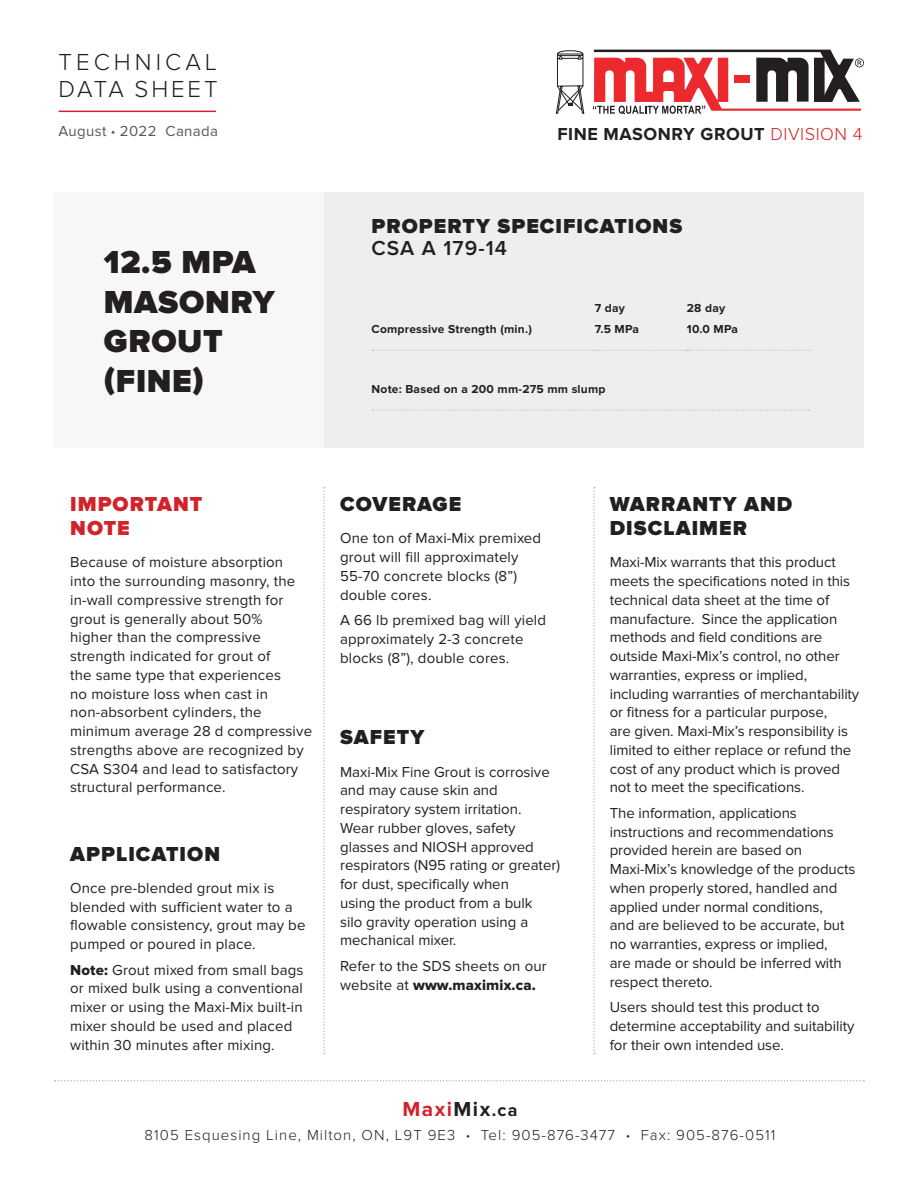
<style>
.page{position:relative;width:918px;height:1188px;background:#fff}
.page>*{position:absolute;margin:0;border:0;box-sizing:border-box;transform-origin:0 0}
.t1{font:900 33px/39.6px "Proxima Nova";letter-spacing:.02em;color:#231f20}
.t2{font:300 24px/27px "Proxima Nova";letter-spacing:.17em;color:#231f20}
.t3{font:900 21px/24px "Proxima Nova";letter-spacing:.05em;color:#231f20}
.t4{font:900 21px/24px "Proxima Nova";letter-spacing:.05em;color:#d1232a}
.t5{font:600 21px "Proxima Nova";letter-spacing:.05em;color:#231f20}
.t6{font:700 21px "Proxima Nova";letter-spacing:.07em;color:#d1232a}
.t7{font:700 18px "Proxima Nova";letter-spacing:.03em;color:#231f20}
.t8{font:15px/18.8px "Proxima Nova";color:#231f20}
.t9{font:300 15px "Proxima Nova";letter-spacing:.07em;color:#231f20}
.t10{font:15px "Proxima Nova Extrabld";letter-spacing:.01em;color:#231f20}
.t11{font:15px "Proxima Nova";letter-spacing:.025em;color:#57585a}
.t12{font:700 12px/21px "Proxima Nova";letter-spacing:.02em;color:#231f20}
.s1{font-family:"Proxima Nova Extrabld"}
.s2{font-weight:300;color:#d1232a}
.s3{font-family:"Proxima Nova"}
.s4{color:#231f20}
.s5{font-size:18px;color:#231f20}
.s6{font-family:"Ba Ross Sans";font-weight:700}
</style>
<div class="page">
<div style="left:324px;top:192px;width:540px;height:255px;background:#eeeeef"></div>
<svg style="left:372px;top:350px;width:438px;height:1px"></svg>
<svg style="left:372px;top:410px;width:437px;height:1px"></svg>
<div style="left:54px;top:192px;width:270px;height:255px;background:#f7f7f8"></div>
<svg style="left:323px;top:487px;width:2px;height:567px"></svg>
<svg style="left:593px;top:487px;width:2px;height:567px"></svg>
<svg style="left:55px;top:1080px;width:809px;height:2px"></svg>
<svg style="left:593px;top:50px;width:271px;height:64px"></svg>
<svg style="left:556px;top:50px;width:29px;height:64px"></svg>
<hr style="left:58px;top:111px;width:158px;height:1px;background:#d1232a">
<h2 class="t2" style="left:58px;top:49px;width:161px">TECHNICAL<br>DATA SHEET</h2>
<p class="t11" style="left:58px;top:122px;width:161px">August <span class="s1">∙</span> 2022 Canada</p>
<h1 class="t1" style="left:104px;top:243px;width:172px">12.5 MPA<br>MASONRY<br>GROUT (FINE)</h1>
<p class="t7" style="left:557px;top:124px;width:307px">FINE MASONRY GROUT <span class="s2">DIVISION 4</span></p>
<h3 class="t3" style="left:372px;top:214px;width:312px">PROPERTY SPECIFICATIONS</h3>
<h3 class="t5" style="left:372px;top:236px;width:137px">CSA A 179-14</h3>
<p class="t12" style="left:372px;top:319px;width:162px">Compressive Strength (min.)</p>
<p class="t12" style="left:595px;top:298px;width:46px">7 day<br>7.5 MPa</p>
<p class="t12" style="left:687px;top:298px;width:53px">28 day<br>10.0 MPa</p>
<p class="t12" style="left:372px;top:378px;width:236px">Note: Based on a 200 mm-275 mm slump</p>
<h3 class="t4" style="left:70px;top:493px;width:134px">IMPORTANT<br>NOTE</h3>
<p class="t8" style="left:70px;top:553px;width:243px">Because of moisture absorption<br>into the surrounding masonry, the in-wall compressive strength for grout is generally about 50%<br>higher than the compressive strength indicated for grout of<br>the same type that experiences<br>no moisture loss when cast in non-absorbent cylinders, the minimum average 28 d compressive strengths above are recognized by<br>CSA S304 and lead to satisfactory structural performance.</p>
<h3 class="t3" style="left:70px;top:842px;width:151px">APPLICATION</h3>
<p class="t8" style="left:70px;top:879px;width:237px">Once pre-blended grout mix is blended with sufficient water to a flowable consistency, grout may be pumped or poured in place.</p>
<p class="t8" style="left:70px;top:960px;width:235px"><span class="s1">Note:</span> Grout mixed from small bags or mixed bulk using a conventional mixer or using the Maxi-Mix built-in mixer should be used and placed within 30 minutes after mixing.</p>
<h3 class="t3" style="left:340px;top:493px;width:123px">COVERAGE</h3>
<p class="t8" style="left:340px;top:529px;width:203px">One ton of Maxi-Mix premixed grout will fill approximately<br>55-70 concrete blocks (8”) double cores.</p>
<p class="t8" style="left:340px;top:611px;width:208px">A 66 lb premixed bag will yield approximately 2-3 concrete blocks (8”), double cores.</p>
<h3 class="t3" style="left:340px;top:726px;width:86px">SAFETY</h3>
<p class="t8" style="left:340px;top:762px;width:222px">Maxi-Mix Fine Grout is corrosive and may cause skin and respiratory system irritation.<br>Wear rubber gloves, safety glasses and NIOSH approved respirators (N95 rating or greater) for dust, specifically when<br>using the product from a bulk<br>silo gravity operation using a mechanical mixer.</p>
<p class="t8" style="left:340px;top:957px;width:208px">Refer to the SDS sheets on our</p>
<p class="t10" style="left:340px;top:976px;width:197px"><span class="s3">website at</span> www.maximix.ca.</p>
<h3 class="t3" style="left:610px;top:493px;width:184px">WARRANTY AND<br>DISCLAIMER</h3>
<p class="t8" style="left:610px;top:553px;width:251px">Maxi-Mix warrants that this product meets the specifications noted in this technical data sheet at the time of manufacture. Since the application methods and field conditions are outside Maxi-Mix’s control, no other warranties, express or implied, including warranties of merchantability or fitness for a particular purpose,<br>are given. Maxi-Mix’s responsibility is limited to either replace or refund the cost of any product which is proved not to meet the specifications.</p>
<p class="t8" style="left:610px;top:804px;width:247px">The information, applications instructions and recommendations provided herein are based on<br>Maxi-Mix’s knowledge of the products when properly stored, handled and applied under normal conditions,<br>and are believed to be accurate, but no warranties, express or implied,<br>are made or should be inferred with respect thereto.</p>
<p class="t8" style="left:610px;top:998px;width:246px">Users should test this product to determine acceptability and suitability for their own intended use.</p>
<h3 class="t6" style="left:402px;top:1097px;width:117px">Maxi<span class="s4">Mix</span><span class="s5">.ca</span></h3>
<p class="t9" style="left:145px;top:1127px;width:632px">8105 Esquesing Line, Milton, ON, L9T 9E3 <span class="s6">∙</span> Tel: 905-876-3477 <span class="s6">∙</span> Fax: 905-876-0511</p>
</div>
